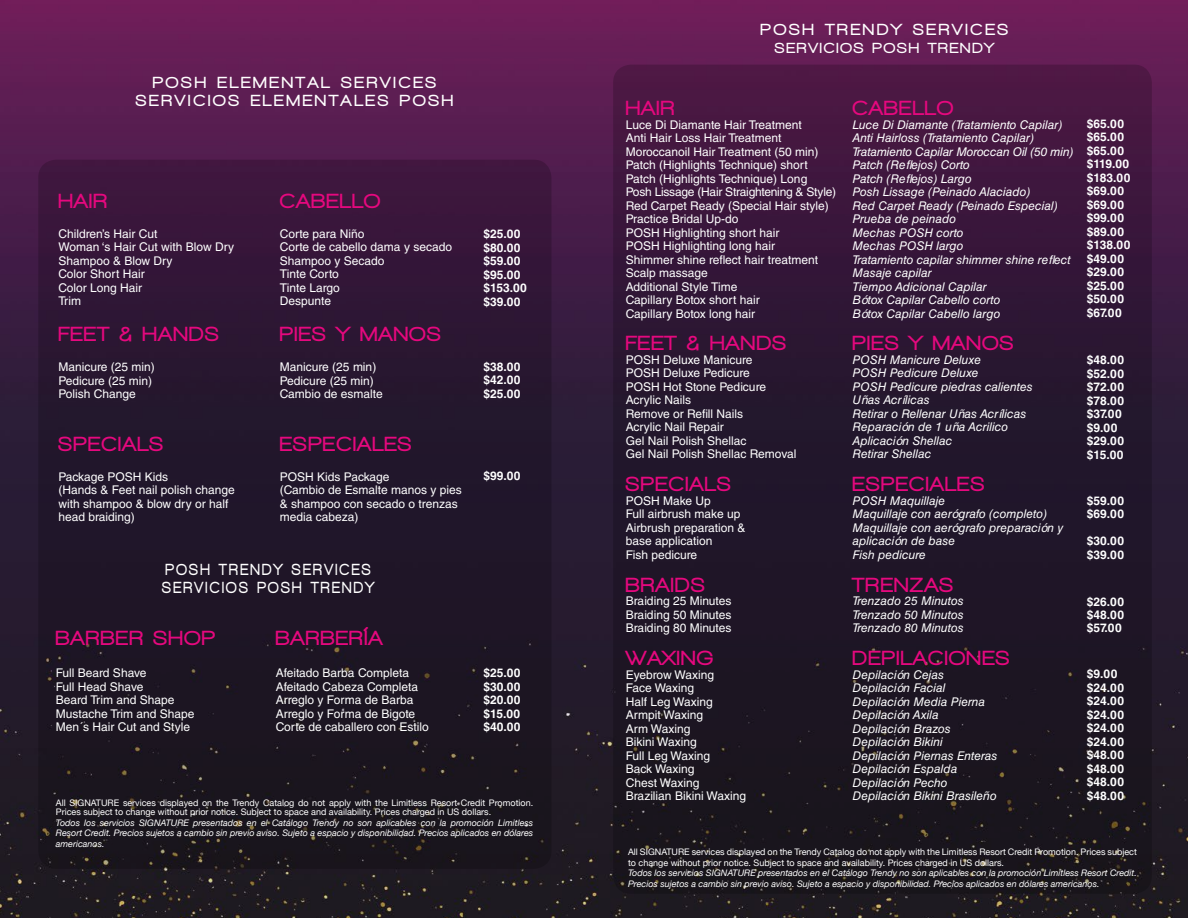
<style>
.page{position:relative;width:1188px;height:918px;background:#fff}
.page>*{position:absolute;margin:0;border:0;box-sizing:border-box;transform-origin:0 0}
.t1{font:900 21px "Walkway";letter-spacing:.075em;color:#e5087e}
.t2{font:900 16.5px/18px "Walkway";letter-spacing:.175em;color:#fff;text-align:center}
.t3{font:900 16.5px/18px "Walkway";letter-spacing:.175em;color:#fff;scale:.83 1}
.t4{font:900 15px "Walkway";letter-spacing:.13em;color:#fff}
.t5{font:12px/13.5px "Helvetica LT Std";color:#fff}
.t6{font:italic 12px/13.5px "Helvetica LT Std";color:#fff}
.t7{font:700 12px/13.5px "Helvetica LT Std";color:#fff}
.t8{font:700 12px/13.5px "Helvetica LT Std";letter-spacing:.04em;color:#fff}
.t9{font:italic 9px/10.5px "Helvetica Neue";color:#fff;text-align:justify}
.t10{font:9px/9px "Helvetica Neue";color:#fff}
</style>
<div class="page">
<img style="left:0;top:0;width:1188px;height:918px">
<div style="left:38px;top:160px;width:513px;height:709px;background:linear-gradient(to bottom,#36163c,#14151a);border-radius:18px"></div>
<div style="left:613px;top:65px;width:539px;height:829px;background:linear-gradient(to bottom,#411742,#101518);border-radius:18px"></div>
<h2 class="t2" style="left:136px;top:73px;width:319px">POSH ELEMENTAL SERVICES<br>SERVICIOS ELEMENTALES POSH</h2>
<h1 class="t1" style="left:58px;top:189px;width:50px">HAIR</h1>
<p class="t5" style="left:58px;top:227px;width:177px">Children’s Hair Cut<br>Woman ‘s Hair Cut with Blow Dry<br>Shampoo &amp; Blow Dry<br>Color Short Hair<br>Color Long Hair<br>Trim</p>
<h1 class="t1" style="left:58px;top:323px;width:162px">FEET &amp; HANDS</h1>
<p class="t5" style="left:58px;top:360px;width:98px">Manicure (25 min)<br>Pedicure (25 min)<br>Polish Change</p>
<h1 class="t1" style="left:58px;top:432px;width:106px">SPECIALS</h1>
<p class="t5" style="left:58px;top:470px;width:178px">Package POSH Kids<br>(Hands &amp; Feet nail polish change with shampoo &amp; blow dry or half head braiding)</p>
<h1 class="t1" style="left:280px;top:189px;width:102px">CABELLO</h1>
<p class="t5" style="left:280px;top:227px;width:174px">Corte para Niño<br>Corte de cabello dama y secado<br>Shampoo y Secado<br>Tinte Corto<br>Tinte Largo<br>Despunte</p>
<h1 class="t1" style="left:280px;top:323px;width:162px">PIES Y MANOS</h1>
<p class="t5" style="left:280px;top:360px;width:104px">Manicure (25 min)<br>Pedicure (25 min)<br>Cambio de esmalte</p>
<h1 class="t1" style="left:280px;top:432px;width:133px">ESPECIALES</h1>
<p class="t5" style="left:280px;top:470px;width:183px">POSH Kids Package<br>(Cambio de Esmalte manos y pies &amp; shampoo con secado o trenzas media cabeza)</p>
<h2 class="t3" style="left:162px;top:560px;width:257px">POSH TRENDY SERVICES<br>SERVICIOS POSH TRENDY</h2>
<h1 class="t1" style="left:56px;top:626px;width:161px">BARBER SHOP</h1>
<p class="t5" style="left:56px;top:666px;width:140px">Full Beard Shave<br>Full Head Shave<br>Beard Trim and Shape<br>Mustache Trim and Shape<br>Men´s Hair Cut and Style</p>
<h1 class="t1" style="left:276px;top:626px;width:108px">BARBERÍA</h1>
<p class="t5" style="left:276px;top:666px;width:154px">Afeitado Barba Completa<br>Afeitado Cabeza Completa<br>Arreglo y Forma de Barba<br>Arreglo y Forma de Bigote<br>Corte de caballero con Estilo</p>
<p class="t7" style="left:483px;top:227px;width:45px">$25.00 $80.00 $59.00 $95.00 $153.00 $39.00</p>
<p class="t7" style="left:483px;top:360px;width:39px;text-align:justify">$38.00 $42.00 $25.00</p>
<p class="t7" style="left:483px;top:469px;width:39px">$99.00</p>
<p class="t7" style="left:483px;top:666px;width:39px;text-align:justify">$25.00 $30.00 $20.00 $15.00 $40.00</p>
<p class="t10" style="left:56px;top:799px;width:479px">All SIGNATURE services displayed on the Trendy Catalog do not apply with the Limitless Resort Credit Promotion.<br>Prices subject to change without prior notice. Subject to space and availability. Prices charged in US dollars.</p>
<p class="t9" style="left:56px;top:818px;width:479px">Todos los servicios SIGNATURE presentados en el Catálogo Trendy no son aplicables con la promoción Limitless Resort Credit. Precios sujetos a cambio sin previo aviso. Sujeto a espacio y disponibilidad. Precios aplicados en dólares americanos.</p>
<h2 class="t2" style="left:761px;top:20px;width:249px">POSH TRENDY SERVICES</h2>
<p class="t4" style="left:775px;top:40px;width:221px">SERVICIOS POSH TRENDY</p>
<h1 class="t1" style="left:626px;top:97px;width:50px">HAIR</h1>
<p class="t5" style="left:626px;top:118px;width:212px">Luce Di Diamante Hair Treatment<br>Anti Hair Loss Hair Treatment<br>Moroccanoil Hair Treatment (50 min)<br>Patch (Highlights Technique) short<br>Patch (Highlights Technique) Long<br>Posh Lissage (Hair Straightening &amp; Style)<br>Red Carpet Ready (Special Hair style)<br>Practice Bridal Up-do<br>POSH Highlighting short hair<br>POSH Highlighting long hair<br>Shimmer shine reflect hair treatment<br>Scalp massage<br>Additional Style Time<br>Capillary Botox short hair<br>Capillary Botox long hair</p>
<h1 class="t1" style="left:626px;top:332px;width:162px">FEET &amp; HANDS</h1>
<p class="t5" style="left:626px;top:353px;width:172px">POSH Deluxe Manicure<br>POSH Deluxe Pedicure<br>POSH Hot Stone Pedicure<br>Acrylic Nails<br>Remove or Refill Nails<br>Acrylic Nail Repair<br>Gel Nail Polish Shellac<br>Gel Nail Polish Shellac Removal</p>
<h1 class="t1" style="left:626px;top:473px;width:106px">SPECIALS</h1>
<p class="t5" style="left:626px;top:494px;width:121px">POSH Make Up<br>Full airbrush make up<br>Airbrush preparation &amp; base application<br>Fish pedicure</p>
<h1 class="t1" style="left:626px;top:573px;width:80px">BRAIDS</h1>
<p class="t5" style="left:626px;top:594px;width:107px;text-align:justify">Braiding 25 Minutes Braiding 50 Minutes Braiding 80 Minutes</p>
<h1 class="t1" style="left:626px;top:647px;width:89px">WAXING</h1>
<p class="t5" style="left:626px;top:668px;width:122px">Eyebrow Waxing<br>Face Waxing<br>Half Leg Waxing<br>Armpit Waxing<br>Arm Waxing<br>Bikini Waxing<br>Full Leg Waxing<br>Back Waxing<br>Chest Waxing<br>Brazilian Bikini Waxing</p>
<h1 class="t1" style="left:853px;top:97px;width:102px">CABELLO</h1>
<p class="t6" style="left:853px;top:118px;width:222px">Luce Di Diamante (Tratamiento Capilar)<br>Anti Hairloss (Tratamiento Capilar)<br>Tratamiento Capilar Moroccan Oil (50 min)<br>Patch (Reflejos) Corto<br>Patch (Reflejos) Largo<br>Posh Lissage (Peinado Alaciado)<br>Red Carpet Ready (Peinado Especial)<br>Prueba de peinado<br>Mechas POSH corto<br>Mechas POSH largo<br>Tratamiento capilar shimmer shine reflect<br>Masaje capilar<br>Tiempo Adicional Capilar<br>Bótox Capilar Cabello corto<br>Bótox Capilar Cabello largo</p>
<h1 class="t1" style="left:853px;top:332px;width:162px">PIES Y MANOS</h1>
<p class="t6" style="left:853px;top:353px;width:182px">POSH Manicure Deluxe<br>POSH Pedicure Deluxe<br>POSH Pedicure piedras calientes<br>Uñas Acrílicas<br>Retirar o Rellenar Uñas Acrílicas<br>Reparación de 1 uña Acrilico<br>Aplicación Shellac<br>Retirar Shellac</p>
<h1 class="t1" style="left:853px;top:473px;width:133px">ESPECIALES</h1>
<p class="t6" style="left:853px;top:494px;width:212px">POSH Maquillaje<br>Maquillaje con aerógrafo (completo)<br>Maquillaje con aerógrafo preparación y aplicación de base<br>Fish pedicure</p>
<h1 class="t1" style="left:853px;top:573px;width:102px">TRENZAS</h1>
<p class="t6" style="left:853px;top:594px;width:113px;text-align:justify">Trenzado 25 Minutos Trenzado 50 Minutos Trenzado 80 Minutos</p>
<h1 class="t1" style="left:853px;top:647px;width:158px">DEPILACIONES</h1>
<p class="t6" style="left:853px;top:668px;width:146px">Depilación Cejas<br>Depilación Facial<br>Depilación Media Pierna<br>Depilación Axila<br>Depilación Brazos<br>Depilación Bikini<br>Depilación Piernas Enteras<br>Depilación Espalda<br>Depilación Pecho<br>Depilación Bikini Brasileñ o</p>
<p class="t7" style="left:1087px;top:117px;width:45px">$65.00 $65.00 $65.00 $119.00 $183.00 $69.00 $69.00 $99.00 $89.00 $138.00 $49.00 $29.00 $25.00 $50.00 $67.00</p>
<p class="t8" style="left:1087px;top:353px;width:39px">$48.00 $52.00 $72.00 $78.00 $37.00 $9.00 $29.00 $15.00</p>
<p class="t7" style="left:1087px;top:494px;width:39px">$59.00 $69.00</p>
<p class="t7" style="left:1087px;top:534px;width:39px">$30.00 $39.00</p>
<p class="t7" style="left:1087px;top:595px;width:39px;line-height:13px;text-align:justify">$26.00 $48.00 $57.00</p>
<p class="t8" style="left:1087px;top:667px;width:39px">$9.00 $24.00 $24.00 $24.00 $24.00 $24.00 $48.00 $48.00 $48.00 $48.00</p>
<p class="t10" style="left:628px;top:847px;width:510px;line-height:10.5px">All SIGNATURE services displayed on the Trendy Catalog do not apply with the Limitless Resort Credit Promotion. Prices subject to change without prior notice. Subject to space and availability. Prices charged in US dollars.</p>
<p class="t9" style="left:628px;top:868px;width:510px">Todos los servicios SIGNATURE presentados en el Catálogo Trendy no son aplicables con la promoción Limitless Resort Credit.<br>Precios sujetos a cambio sin previo aviso. Sujeto a espacio y disponibilidad. Precios aplicados en dólares americanos.</p>
</div>
